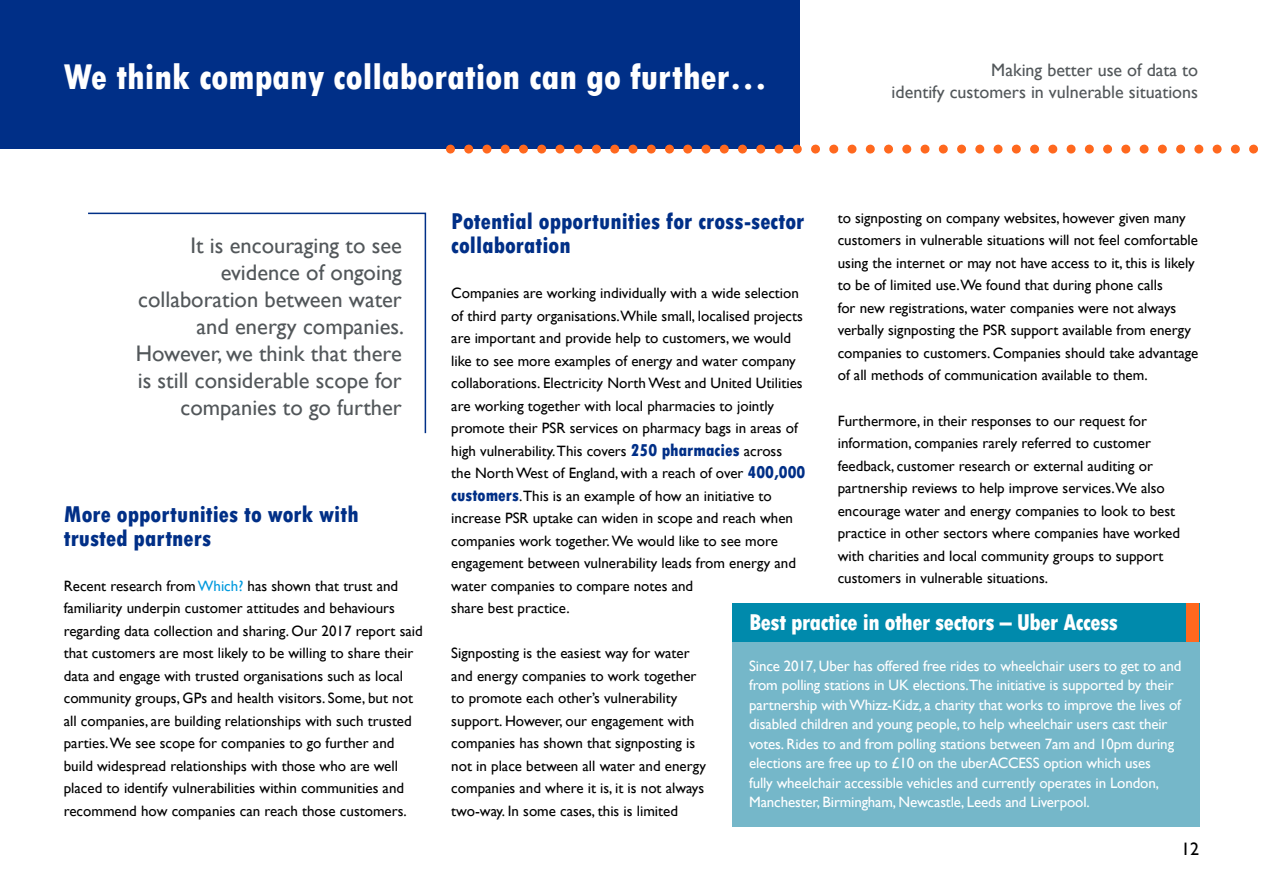
<style>
.page{position:relative;width:1263px;height:893px;background:#fff}
.page>*{position:absolute;margin:0;border:0;box-sizing:border-box;transform-origin:0 0}
.t1{font:800 condensed 37.5px "Tw Cen";color:#fff}
.t2{font:800 condensed 24px/24px "Tw Cen";color:#002f87}
.t3{font:800 condensed 24px "Tw Cen";letter-spacing:-.02em;color:#fff}
.t4{font:22.5px/27px "Gill Sans";color:#52575a;text-align:right}
.t5{font:18px/21.6px "Gill Sans";color:#52575a;text-align:right}
.t6{font:18px "Gill Sans";color:#000}
.t7{font:15px/22.5px "Gill Sans";color:#000}
.t8{font:15px/19.5px "Gill Sans";letter-spacing:-.01em;color:#fff}
.s1{color:#009ade}
.s2{font-family:"Tw Cen";font-weight:800;font-stretch:condensed;font-size:18px;color:#002f87}
</style>
<div class="page">
<div style="left:0;top:0;width:799px;height:149px;background:#002f87"></div>
<svg style="left:469px;top:145px;width:771px;height:9px"></svg>
<svg style="left:88px;top:212px;width:339px;height:222px"></svg>
<div style="left:732px;top:641px;width:467px;height:186px;background:#75b7c9"></div>
<div style="left:732px;top:603px;width:467px;height:38px;background:#008aac"></div>
<div style="left:1186px;top:603px;width:13px;height:38px;background:#ff681e"></div>
<h1 class="t1" style="left:64px;top:55px;width:705px">We think company collaboration can go further…</h1>
<p class="t5" style="left:892px;top:60px;width:308px">Making better use of data to<br>identify customers in vulnerable situations</p>
<h3 class="t4" style="left:136px;top:233px;width:270px">It is encouraging to see evidence of ongoing collaboration between water and energy companies.<br>However, we think that there is still considerable scope for companies to go further</h3>
<h2 class="t2" style="left:64px;top:502px;width:296px">More opportunities to work with trusted partners</h2>
<p class="t7" style="left:64px;top:575px;width:361px">Recent research from <span class="s1">Which?</span> has shown that trust and familiarity underpin customer attitudes and behaviours regarding data collection and sharing. Our 2017 report said that customers are most likely to be willing to share their data and engage with trusted organisations such as local community groups, GPs and health visitors. Some, but not all companies, are building relationships with such trusted parties. We see scope for companies to go further and build widespread relationships with those who are well placed to identify vulnerabilities within communities and recommend how companies can reach those customers.</p>
<h2 class="t2" style="left:451px;top:209px;width:355px">Potential opportunities for cross-sector collaboration</h2>
<p class="t7" style="left:451px;top:282px;width:356px">Companies are working individually with a wide selection of third party organisations.While small, localised projects are important and provide help to customers, we would like to see more examples of energy and water company collaborations. Electricity North West and United Utilities are working together with local pharmacies to jointly promote their PSR services on pharmacy bags in areas of high vulnerability. This covers <span class="s2">250 pharmacies</span> across the North West of England, with a reach of over <span class="s2">400,000 customers</span>.This is an example of how an initiative to increase PSR uptake can widen in scope and reach when companies work together. We would like to see more engagement between vulnerability leads from energy and water companies to compare notes and<br>share best practice.</p>
<p class="t7" style="left:451px;top:642px;width:256px">Signposting is the easiest way for water and energy companies to work together to promote each other’s vulnerability support. However, our engagement with companies has shown that signposting is not in place between all water and energy companies and where it is, it is not always two-way. In some cases, this is limited</p>
<p class="t7" style="left:838px;top:207px;width:362px">to signposting on company websites, however given many customers in vulnerable situations will not feel comfortable using the internet or may not have access to it, this is likely to be of limited use.We found that during phone calls<br>for new registrations, water companies were not always verbally signposting the PSR support available from energy companies to customers. Companies should take advantage of all methods of communication available to them.</p>
<p class="t7" style="left:838px;top:409px;width:344px">Furthermore, in their responses to our request for information, companies rarely referred to customer feedback, customer research or external auditing or partnership reviews to help improve services.We also encourage water and energy companies to look to best practice in other sectors where companies have worked with charities and local community groups to support customers in vulnerable situations.</p>
<h2 class="t3" style="left:749px;top:608px;width:370px">Best practice in other sectors – Uber Access</h2>
<p class="t8" style="left:749px;top:656px;width:434px">Since 2017, Uber has offered free rides to wheelchair users to get to and from polling stations in UK elections.The initiative is supported by their partnership with Whizz-Kidz, a charity that works to improve the lives of disabled children and young people, to help wheelchair users cast their votes. Rides to and from polling stations between 7am and 10pm during elections are free up to £10 on the uberACCESS option which uses<br>fully wheelchair accessible vehicles and currently operates in London, Manchester, Birmingham, Newcastle, Leeds and Liverpool.</p>
<p class="t6" style="left:1181px;top:838px;width:19px">12</p>
</div>
